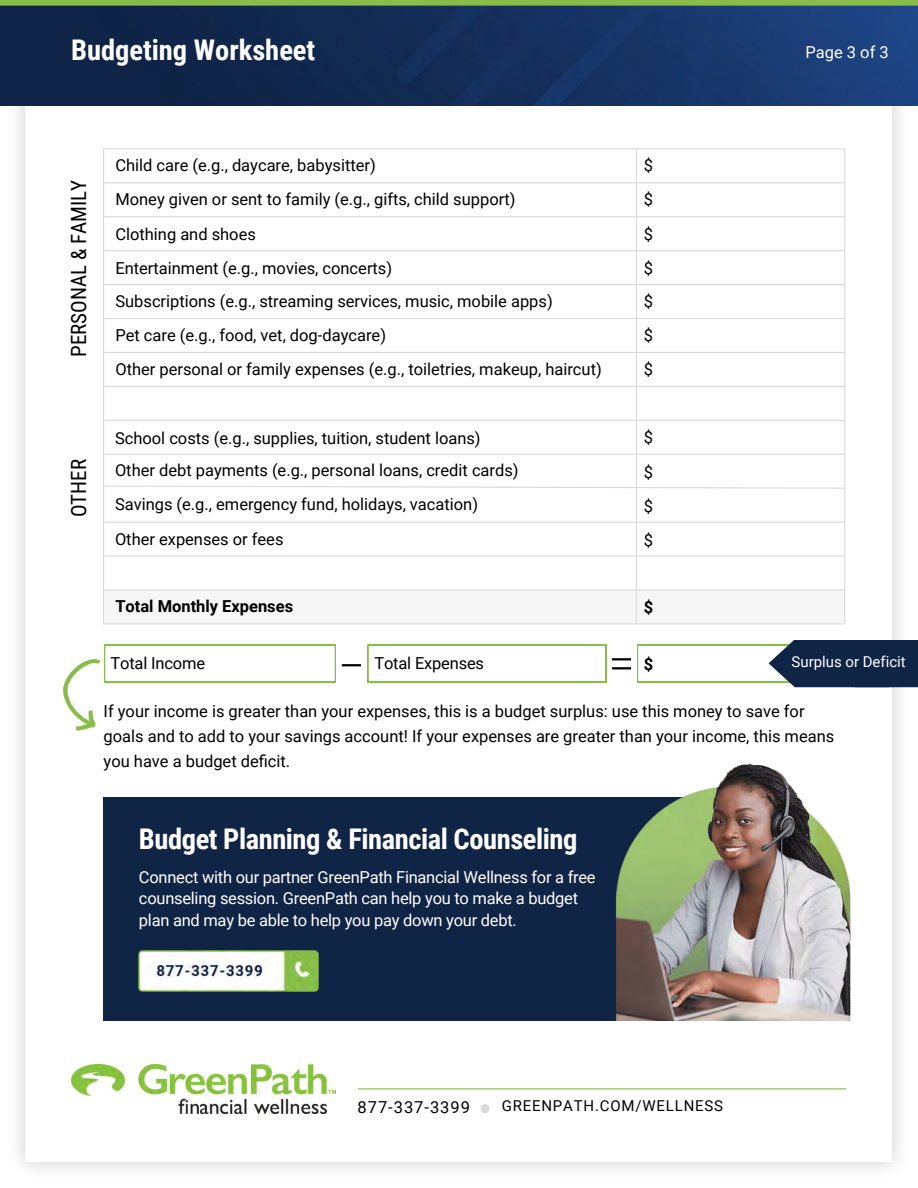
<style>
.page{position:relative;width:918px;height:1188px;background:#fff}
.page>*{position:absolute;margin:0;border:0;box-sizing:border-box;transform-origin:0 0}
.t1{font:700 28.5px "Roboto Condensed";letter-spacing:-.015em;color:#fff}
.t2{font:21px "Roboto Condensed";color:#000}
.t3{font:16.5px/33.9px "Roboto";color:#000}
.t4{font:16.5px/21.5px "Roboto";letter-spacing:-.015em;color:#fff}
.t5{font:700 16.5px "Roboto";color:#000}
.t6{font:16.5px "Roboto";letter-spacing:.06em;color:#000}
.t7{font:15px "Roboto";letter-spacing:.055em;color:#000}
.t8{font:15px "Roboto";color:#fff}
</style>
<div class="page">
<img style="left:18px;top:106px;width:900px;height:1064px">
<svg style="left:480px;top:1104px;width:9px;height:9px"></svg>
<img style="left:72px;top:1064px;width:264px;height:50px">
<hr style="left:358px;top:1088px;width:488px;height:1px;background:#87bd48">
<img style="left:0;top:6px;width:918px;height:100px">
<div style="left:0;top:0;width:918px;height:6px;background:#87bd48"></div>
<hr style="left:103px;top:148px;width:741px;height:1px;background:#d9d9d9">
<hr style="left:103px;top:182px;width:741px;height:1px;background:#d9d9d9">
<hr style="left:104px;top:216px;width:740px;height:1px;background:#d9d9d9">
<hr style="left:104px;top:250px;width:740px;height:1px;background:#d9d9d9">
<hr style="left:103px;top:148px;width:1px;height:475px;background:#d9d9d9">
<div style="left:104px;top:590px;width:740px;height:33px;background:#f6f6f6"></div>
<hr style="left:636px;top:148px;width:1px;height:475px;background:#d9d9d9">
<hr style="left:103px;top:284px;width:741px;height:1px;background:#d9d9d9">
<hr style="left:844px;top:148px;width:1px;height:475px;background:#d9d9d9">
<hr style="left:104px;top:318px;width:740px;height:1px;background:#d9d9d9">
<hr style="left:104px;top:352px;width:740px;height:1px;background:#d9d9d9">
<hr style="left:104px;top:386px;width:740px;height:1px;background:#d9d9d9">
<hr style="left:104px;top:420px;width:740px;height:1px;background:#d9d9d9">
<hr style="left:104px;top:454px;width:740px;height:1px;background:#d9d9d9">
<svg style="left:102px;top:485px;width:744px;height:4px"></svg>
<hr style="left:104px;top:522px;width:740px;height:1px;background:#d9d9d9">
<hr style="left:104px;top:555px;width:740px;height:2px;background:#d9d9d9">
<hr style="left:103px;top:589px;width:741px;height:2px;background:#d9d9d9">
<hr style="left:103px;top:623px;width:741px;height:1px;background:#d9d9d9">
<svg style="left:368px;top:645px;width:238px;height:37px"></svg>
<div style="left:104px;top:797px;width:692px;height:223px;background:#102446"></div>
<img style="left:606px;top:761px;width:253px;height:260px">
<img style="left:139px;top:950px;width:180px;height:42px">
<svg style="left:342px;top:664px;width:19px;height:2px"></svg>
<svg style="left:612px;top:658px;width:19px;height:2px"></svg>
<svg style="left:612px;top:667px;width:19px;height:2px"></svg>
<svg style="left:48px;top:645px;width:288px;height:92px"></svg>
<svg style="left:637px;top:640px;width:281px;height:47px"></svg>
<h1 class="t1" style="left:71px;top:33px;width:246px">Budgeting Worksheet</h1>
<p class="t2" style="left:67px;top:357px;width:178px;rotate:-90deg">PERSONAL &amp; FAMILY</p>
<p class="t2" style="left:67px;top:517px;width:60px;rotate:-90deg">OTHER</p>
<p class="t3" style="left:115px;top:148px;width:402px">Child care (e.g., daycare, babysitter)<br>Money given or sent to family (e.g., gifts, child support)</p>
<p class="t3" style="left:644px;top:149px;width:11px">$ $</p>
<p class="t3" style="left:115px;top:217px;width:439px">Clothing and shoes<br>Entertainment (e.g., movies, concerts)<br>Subscriptions (e.g., streaming services, music, mobile apps)</p>
<p class="t3" style="left:644px;top:217px;width:11px;text-align:justify">$ $ $</p>
<p class="t3" style="left:115px;top:318px;width:272px">Pet care (e.g., food, vet, dog-daycare)</p>
<p class="t3" style="left:644px;top:319px;width:11px">$</p>
<p class="t3" style="left:115px;top:353px;width:488px">Other personal or family expenses (e.g., toiletries, makeup, haircut)</p>
<p class="t3" style="left:644px;top:353px;width:11px">$</p>
<p class="t3" style="left:115px;top:422px;width:405px;line-height:32.2px">School costs (e.g., supplies, tuition, student loans)<br>Other debt payments (e.g., personal loans, credit cards)</p>
<p class="t3" style="left:644px;top:421px;width:11px">$</p>
<p class="t3" style="left:644px;top:456px;width:11px">$</p>
<p class="t3" style="left:115px;top:488px;width:365px">Savings (e.g., emergency fund, holidays, vacation)</p>
<p class="t3" style="left:644px;top:490px;width:11px">$</p>
<p class="t3" style="left:115px;top:522px;width:170px">Other expenses or fees</p>
<p class="t3" style="left:644px;top:523px;width:11px">$</p>
<p class="t5" style="left:115px;top:596px;width:179px">Total Monthly Expenses</p>
<p class="t5" style="left:644px;top:598px;width:11px">$</p>
<p class="t4" style="left:806px;top:42px;width:85px">Page 3 of 3</p>
<p class="t3" style="left:111px;top:646px;width:96px">Total Income</p>
<p class="t3" style="left:374px;top:646px;width:111px">Total Expenses</p>
<p class="t8" style="left:792px;top:653px;width:116px">Surplus or Deficit</p>
<p class="t5" style="left:644px;top:655px;width:11px">$</p>
<p class="t3" style="left:104px;top:699px;width:732px;line-height:24.8px">If your income is greater than your expenses, this is a budget surplus: use this money to save for goals and to add to your savings account! If your expenses are greater than your income, this means you have a budget deficit.</p>
<h1 class="t1" style="left:139px;top:822px;width:440px">Budget Planning &amp; Financial Counseling</h1>
<p class="t4" style="left:139px;top:867px;width:458px">Connect with our partner GreenPath Financial Wellness for a free counseling session. GreenPath can help you to make a budget plan and may be able to help you pay down your debt.</p>
<p class="t6" style="left:358px;top:1098px;width:114px">877-337-3399</p>
<p class="t7" style="left:502px;top:1097px;width:223px">GREENPATH.COM/WELLNESS</p>
</div>
